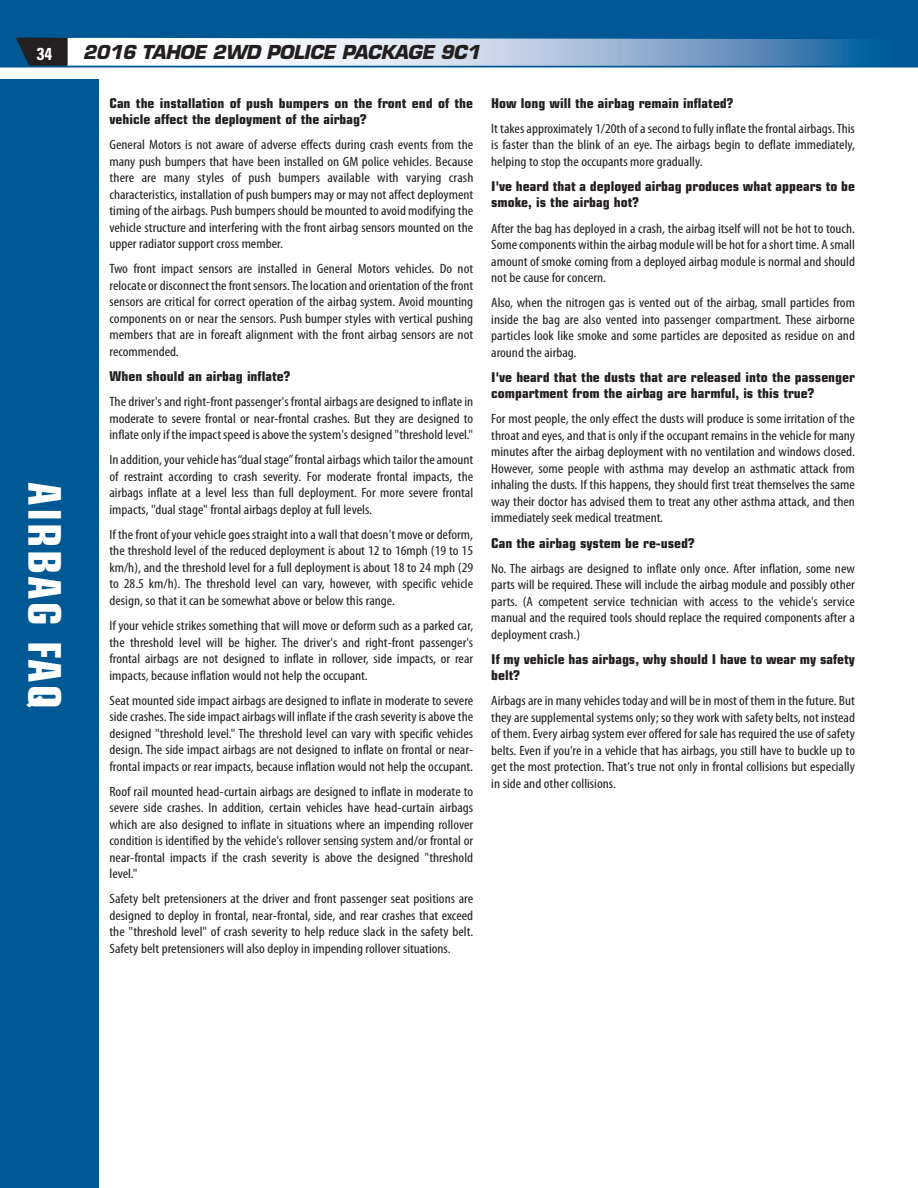
<style>
.page{position:relative;width:918px;height:1188px;background:#fff}
.page>*{position:absolute;margin:0;border:0;box-sizing:border-box;transform-origin:0 0}
.t1{font:700 condensed 45px "Eurostile";letter-spacing:.05em;color:#fff}
.t2{font:italic 700 18.75px "Eurostile";letter-spacing:-.02em;color:#231f20}
.t3{font:700 condensed 17.25px "Univers";color:#fff}
.t4{font:condensed 13.5px/16.5px "Myriad Pro";color:#231f20;text-align:justify;scale:1.11 1}
.t5{font:700 condensed 13.5px/16.5px "Eurostile";color:#231f20;scale:1.11 1}
</style>
<div class="page">
<div style="left:0;top:0;width:918px;height:68px;background:#005995"></div>
<svg style="left:16px;top:38px;width:848px;height:28px;background:#abc0d5"></svg>
<div style="left:0;top:80px;width:99px;height:1108px;background:#005995"></div>
<p class="t3" style="left:37px;top:44px;width:17px">34</p>
<h2 class="t2" style="left:83px;top:40px;width:399px">2016 TAHOE 2WD POLICE PACKAGE 9C1</h2>
<p class="t1" style="left:72px;top:482px;width:228px;rotate:90deg">AIRBAG FAQ</p>
<p class="t5" style="left:110px;top:94px;width:329px">Can the installation of push bumpers on the front end of the vehicle affect the deployment of the airbag?</p>
<p class="t4" style="left:110px;top:136px;width:329px">General Motors is not aware of adverse effects during crash events from the many push bumpers that have been installed on GM police vehicles. Because there are many styles of push bumpers available with varying crash characteristics, installation of push bumpers may or may not affect deployment timing of the airbags. Push bumpers should be mounted to avoid modifying the vehicle structure and interfering with the front airbag sensors mounted on the upper radiator support cross member.</p>
<p class="t4" style="left:110px;top:260px;width:329px">Two front impact sensors are installed in General Motors vehicles. Do not relocate or disconnect the front sensors. The location and orientation of the front sensors are critical for correct operation of the airbag system. Avoid mounting components on or near the sensors. Push bumper styles with vertical pushing members that are in foreaft alignment with the front airbag sensors are not recommended.</p>
<p class="t5" style="left:110px;top:368px;width:164px">When should an airbag inflate?</p>
<p class="t4" style="left:110px;top:393px;width:329px">The driver's and right-front passenger's frontal airbags are designed to inflate in moderate to severe frontal or near-frontal crashes. But they are designed to inflate only if the impact speed is above the system's designed "threshold level."</p>
<p class="t4" style="left:110px;top:451px;width:329px">In addition, your vehicle has “dual stage” frontal airbags which tailor the amount of restraint according to crash severity. For moderate frontal impacts, the airbags inflate at a level less than full deployment. For more severe frontal impacts, "dual stage" frontal airbags deploy at full levels.</p>
<p class="t4" style="left:110px;top:526px;width:329px">If the front of your vehicle goes straight into a wall that doesn't move or deform, the threshold level of the reduced deployment is about 12 to 16mph (19 to 15 km/h), and the threshold level for a full deployment is about 18 to 24 mph (29 to 28.5 km/h). The threshold level can vary, however, with specific vehicle design, so that it can be somewhat above or below this range.</p>
<p class="t4" style="left:110px;top:617px;width:329px">If your vehicle strikes something that will move or deform such as a parked car, the threshold level will be higher. The driver's and right-front passenger's frontal airbags are not designed to inflate in rollover, side impacts, or rear impacts, because inflation would not help the occupant.</p>
<p class="t4" style="left:110px;top:692px;width:329px">Seat mounted side impact airbags are designed to inflate in moderate to severe side crashes. The side impact airbags will inflate if the crash severity is above the designed "threshold level." The threshold level can vary with specific vehicles design. The side impact airbags are not designed to inflate on frontal or near&shy;frontal impacts or rear impacts, because inflation would not help the occupant.</p>
<p class="t4" style="left:110px;top:783px;width:329px">Roof rail mounted head-curtain airbags are designed to inflate in moderate to severe side crashes. In addition, certain vehicles have head-curtain airbags which are also designed to inflate in situations where an impending rollover condition is identified by the vehicle's rollover sensing system and/or frontal or near-frontal impacts if the crash severity is above the designed "threshold level."</p>
<p class="t4" style="left:110px;top:891px;width:329px">Safety belt pretensioners at the driver and front passenger seat positions are designed to deploy in frontal, near-frontal, side, and rear crashes that exceed the "threshold level" of crash severity to help reduce slack in the safety belt.<br>Safety belt pretensioners will also deploy in impending rollover situations.</p>
<p class="t5" style="left:491px;top:94px;width:220px">How long will the airbag remain inflated?</p>
<p class="t4" style="left:491px;top:120px;width:329px">It takes approximately 1/20th of a second to fully inflate the frontal airbags. This is faster than the blink of an eye. The airbags begin to deflate immediately, helping to stop the occupants more gradually.</p>
<p class="t5" style="left:491px;top:178px;width:329px">I've heard that a deployed airbag produces what appears to be smoke, is the airbag hot?</p>
<p class="t4" style="left:491px;top:220px;width:329px">After the bag has deployed in a crash, the airbag itself will not be hot to touch.<br>Some components within the airbag module will be hot for a short time. A small amount of smoke coming from a deployed airbag module is normal and should not be cause for concern.</p>
<p class="t4" style="left:491px;top:294px;width:329px">Also, when the nitrogen gas is vented out of the airbag, small particles from inside the bag are also vented into passenger compartment. These airborne particles look like smoke and some particles are deposited as residue on and around the airbag.</p>
<p class="t5" style="left:491px;top:369px;width:329px">I've heard that the dusts that are released into the passenger compartment from the airbag are harmful, is this true?</p>
<p class="t4" style="left:491px;top:411px;width:329px">For most people, the only effect the dusts will produce is some irritation of the throat and eyes, and that is only if the occupant remains in the vehicle for many minutes after the airbag deployment with no ventilation and windows closed.<br>However, some people with asthma may develop an asthmatic attack from inhaling the dusts. If this happens, they should first treat themselves the same way their doctor has advised them to treat any other asthma attack, and then immediately seek medical treatment.</p>
<p class="t5" style="left:491px;top:534px;width:185px">Can the airbag system be re-used?</p>
<p class="t4" style="left:491px;top:560px;width:329px">No. The airbags are designed to inflate only once. After inflation, some new parts will be required. These will include the airbag module and possibly other parts. (A competent service technician with access to the vehicle's service manual and the required tools should replace the required components after a deployment crash.)</p>
<p class="t5" style="left:491px;top:651px;width:329px">If my vehicle has airbags, why should I have to wear my safety belt?</p>
<p class="t4" style="left:491px;top:693px;width:329px">Airbags are in many vehicles today and will be in most of them in the future. But they are supplemental systems only; so they work with safety belts, not instead of them. Every airbag system ever offered for sale has required the use of safety belts. Even if you're in a vehicle that has airbags, you still have to buckle up to get the most protection. That's true not only in frontal collisions but especially in side and other collisions.</p>
</div>
